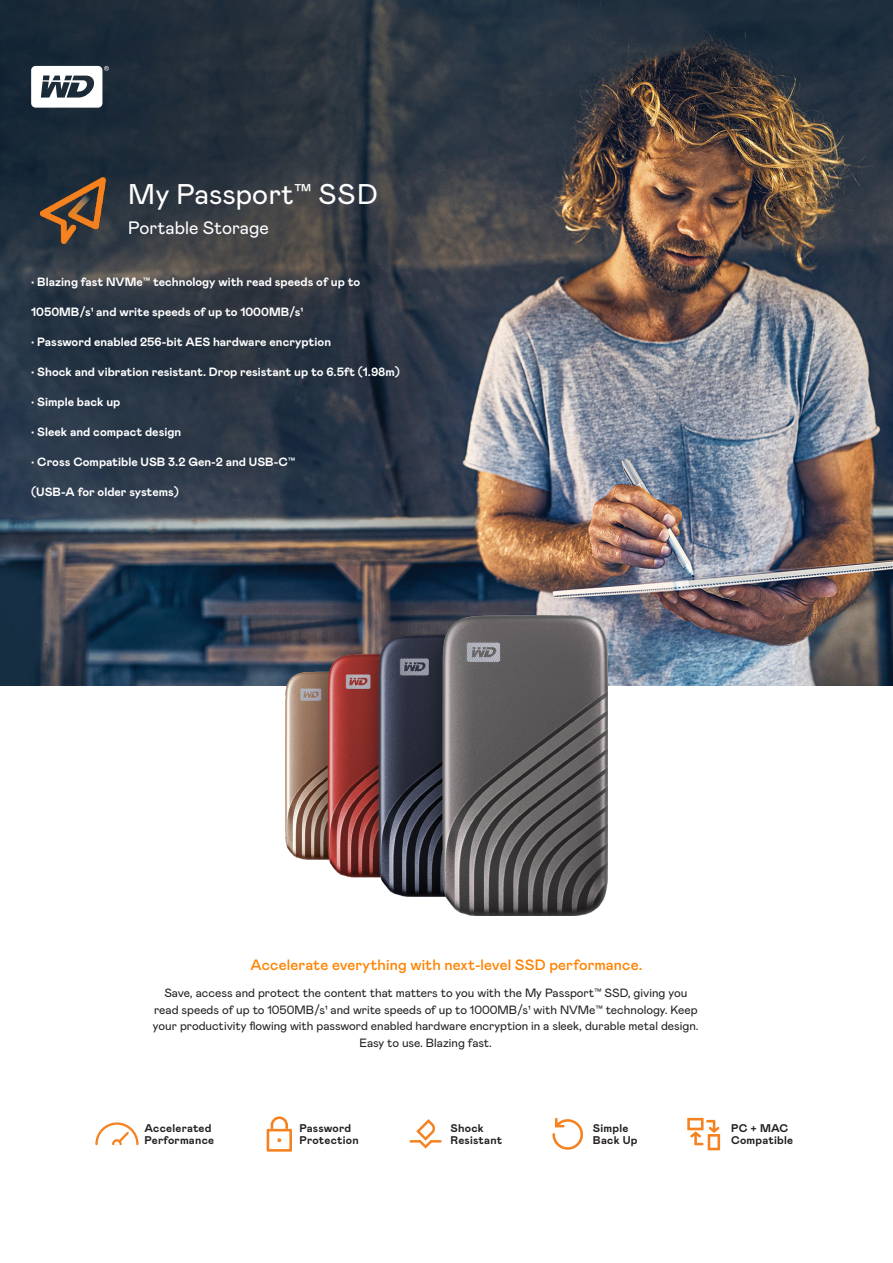
<style>
.page{position:relative;width:893px;height:1263px;background:#fff}
.page>*{position:absolute;margin:0;border:0;box-sizing:border-box;transform-origin:0 0}
.t1{font:28.5px "Mabry Pro";color:#fff}
.t2{font:18px "Mabry Pro";color:#fff}
.t3{font:500 15px "Mabry Pro";letter-spacing:.005em;color:#ff8200}
.t4{font:700 12px "Mabry Pro";color:#fff}
.t5{font:12px/16.5px "Mabry Pro";color:#231f20;text-align:center}
.t6{font:700 11.1px "Mabry Pro";letter-spacing:.02em;color:#231f20}
</style>
<div class="page">
<img style="left:0;top:0;width:893px;height:685px">
<svg style="left:31px;top:66px;width:78px;height:42px"></svg>
<div style="left:0;top:241px;width:432px;height:292px;background:#231f20;opacity:.81"></div>
<img style="left:285px;top:615px;width:323px;height:301px">
<svg style="left:95px;top:1122px;width:44px;height:23px"></svg>
<svg style="left:267px;top:1116px;width:25px;height:36px"></svg>
<svg style="left:410px;top:1119px;width:32px;height:29px"></svg>
<svg style="left:552px;top:1118px;width:31px;height:32px"></svg>
<svg style="left:687px;top:1118px;width:33px;height:32px"></svg>
<img style="left:33px;top:171px;width:77px;height:78px">
<p class="t1" style="left:128px;top:174px;width:251px">My Passport™ SSD</p>
<p class="t2" style="left:128px;top:215px;width:142px">Portable Storage</p>
<p class="t4" style="left:31px;top:273px;width:330px">• Blazing fast NVMe™ technology with read speeds of up to</p>
<p class="t4" style="left:31px;top:303px;width:273px">1050MB/s1 and write speeds of up to 1000MB/s1</p>
<p class="t4" style="left:31px;top:333px;width:301px">• Password enabled 256-bit AES hardware encryption</p>
<p class="t4" style="left:31px;top:363px;width:370px">• Shock and vibration resistant. Drop resistant up to 6.5ft (1.98m)</p>
<p class="t4" style="left:31px;top:393px;width:91px">• Simple back up</p>
<p class="t4" style="left:31px;top:423px;width:152px">• Sleek and compact design</p>
<p class="t4" style="left:31px;top:453px;width:266px">• Cross Compatible USB 3.2 Gen-2 and USB-C™</p>
<p class="t4" style="left:31px;top:483px;width:149px">(USB-A for older systems)</p>
<p class="t3" style="left:250px;top:954px;width:393px">Accelerate everything with next-level SSD performance.</p>
<p class="t5" style="left:153px;top:984px;width:547px">Save, access and protect the content that matters to you with the My Passport™ SSD, giving you read speeds of up to 1050MB/s1 and write speeds of up to 1000MB/s1 with NVMe™ technology. Keep your productivity flowing with password enabled hardware encryption in a sleek, durable metal design.<br>Easy to use. Blazing fast.</p>
<p class="t6" style="left:145px;top:1120px;width:68px">Accelerated</p>
<p class="t6" style="left:145px;top:1133px;width:71px">Performance</p>
<p class="t6" style="left:299px;top:1120px;width:53px">Password</p>
<p class="t6" style="left:299px;top:1133px;width:61px">Protection</p>
<p class="t6" style="left:451px;top:1120px;width:35px">Shock</p>
<p class="t6" style="left:451px;top:1133px;width:53px">Resistant</p>
<p class="t6" style="left:593px;top:1120px;width:37px">Simple</p>
<p class="t6" style="left:593px;top:1133px;width:46px">Back Up</p>
<p class="t6" style="left:731px;top:1120px;width:59px">PC + MAC</p>
<p class="t6" style="left:731px;top:1133px;width:64px">Compatible</p>
</div>
